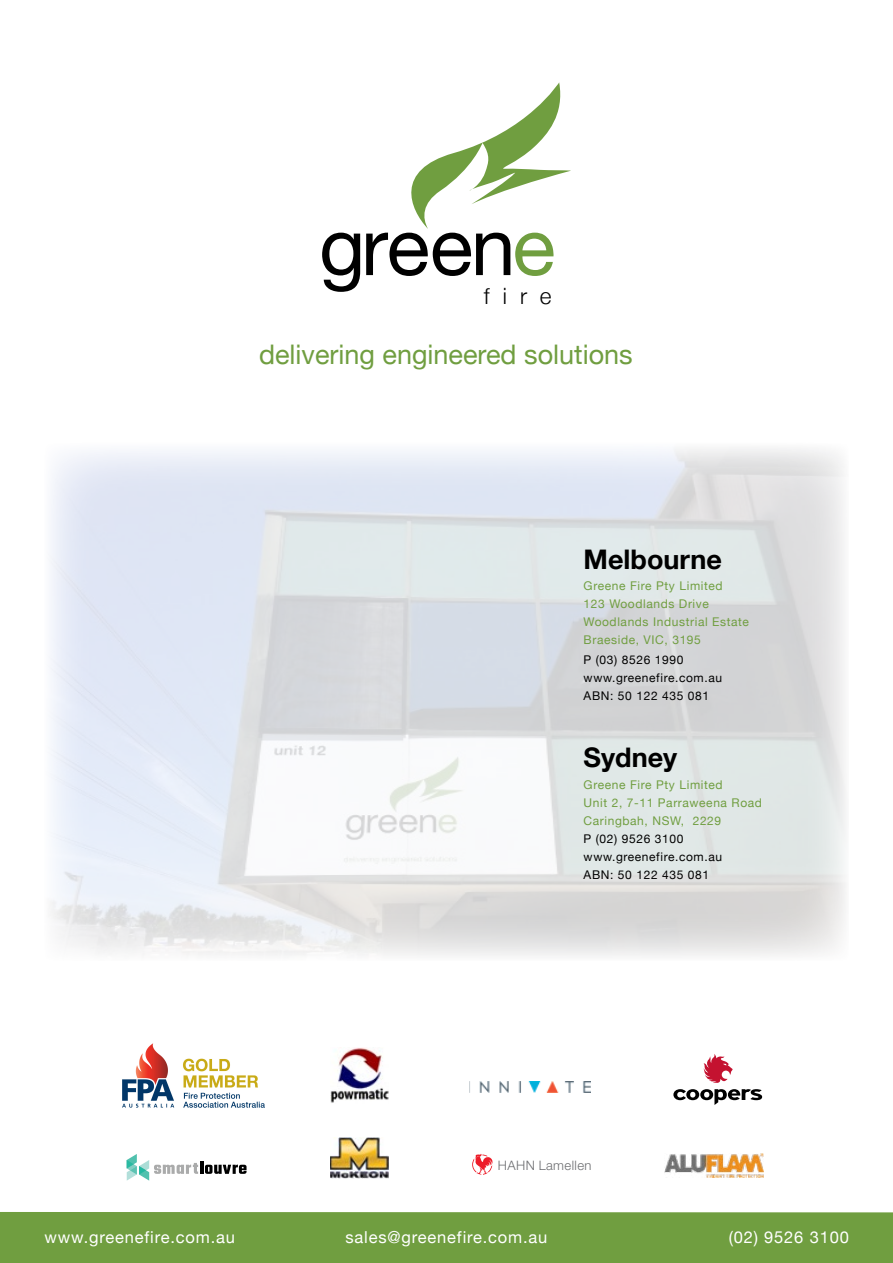
<style>
.page{position:relative;width:893px;height:1263px;background:#fff}
.page>*{position:absolute;margin:0;border:0;box-sizing:border-box;transform-origin:0 0}
.t1{font:27px "Helvetica Neue";color:#709e40}
.t2{font:700 27px "Helvetica Neue";color:#000}
.t3{font:300 22.5px "Helvetica Neue";color:#000}
.t4{font:16.5px "Helvetica Neue";letter-spacing:.05em;color:#fff}
.t5{font:300 13.05px "Helvetica Neue";letter-spacing:.03em;color:#6d6e71}
.t6{font:12px/18px "Helvetica Neue";letter-spacing:.05em;color:#709e40}
.t7{font:12px/18px "Helvetica Neue";letter-spacing:.05em;color:#000}
</style>
<div class="page">
<div style="left:0;top:1212px;width:893px;height:51px;background:#709e40"></div>
<svg style="left:322px;top:82px;width:249px;height:210px"></svg>
<svg style="left:673px;top:1054px;width:89px;height:51px"></svg>
<img style="left:330px;top:1137px;width:58px;height:41px">
<img style="left:479px;top:1081px;width:112px;height:12px">
<svg style="left:472px;top:1154px;width:21px;height:21px"></svg>
<img style="left:330px;top:1048px;width:58px;height:55px">
<svg style="left:127px;top:1154px;width:120px;height:26px"></svg>
<img style="left:665px;top:1154px;width:99px;height:24px">
<img style="left:122px;top:1043px;width:143px;height:65px">
<h2 class="t3" style="left:484px;top:278px;width:69px">fire</h2>
<h1 class="t1" style="left:259px;top:335px;width:375px">delivering engineered solutions</h1>
<h1 class="t2" style="left:584px;top:538px;width:140px">Melbourne</h1>
<p class="t6" style="left:584px;top:578px;width:167px">Greene Fire Pty Limited<br>123 Woodlands Drive<br>Woodlands Industrial Estate<br>Braeside, VIC, 3195</p>
<p class="t7" style="left:584px;top:652px;width:140px">P (03) 8526 1990 www.greenefire.com.au<br>ABN: 50 122 435 081</p>
<h1 class="t2" style="left:584px;top:736px;width:95px">Sydney</h1>
<p class="t6" style="left:584px;top:776px;width:180px">Greene Fire Pty Limited<br>Unit 2, 7-11 Parraweena Road<br>Caringbah, NSW, 2229</p>
<p class="t7" style="left:584px;top:830px;width:140px">P (02) 9526 3100 www.greenefire.com.au<br>ABN: 50 122 435 081</p>
<p class="t5" style="left:498px;top:1154px;width:95px">HAHN Lamellen</p>
<h3 class="t4" style="left:45px;top:1225px;width:192px">www.greenefire.com.au</h3>
<h3 class="t4" style="left:346px;top:1225px;width:203px">sales@greenefire.com.au</h3>
<h3 class="t4" style="left:729px;top:1225px;width:122px">(02) 9526 3100</h3>
</div>
